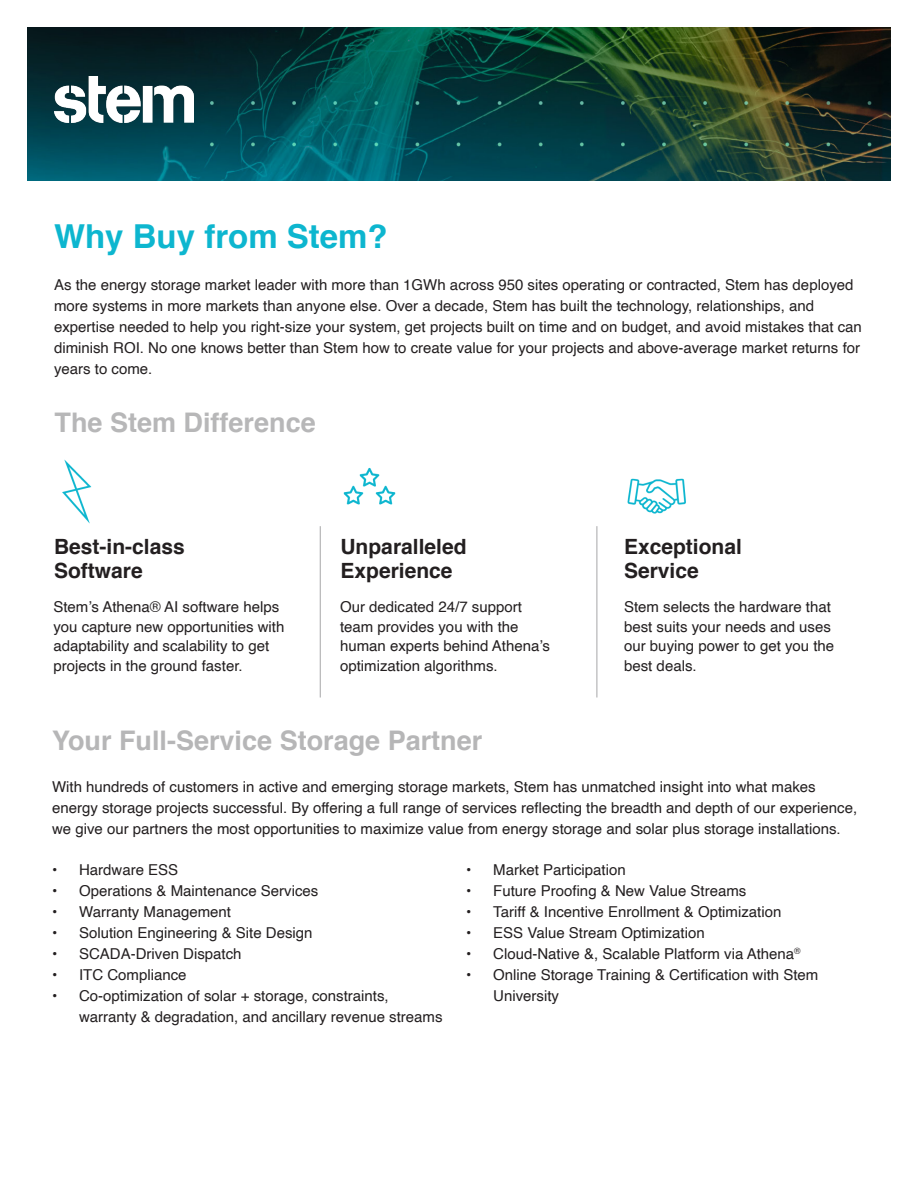
<style>
.page{position:relative;width:918px;height:1188px;background:#fff}
.page>*{position:absolute;margin:0;border:0;box-sizing:border-box;transform-origin:0 0}
.t1{font:700 33px "Helvetica";color:#0db6cf}
.t2{font:700 27px "Helvetica";color:#b6b6b7}
.t3{font:700 27px "Helvetica";color:#b7b7b8}
.t4{font:700 21px/24px "Helvetica";color:#231f20}
.t5{font:15px/19.5px "Helvetica";color:#231f20}
</style>
<div class="page">
<img style="left:28px;top:28px;width:862px;height:153px">
<img style="left:54px;top:77px;width:140px;height:45px">
<hr style="left:320px;top:526px;width:1px;height:172px;background:#b7b7b8">
<hr style="left:596px;top:526px;width:1px;height:172px;background:#b7b7b8">
<img style="left:62px;top:459px;width:30px;height:65px">
<img style="left:343px;top:467px;width:53px;height:38px">
<img style="left:627px;top:478px;width:59px;height:36px">
<p class="t1" style="left:54px;top:209px;width:335px">Why Buy from Stem?</p>
<p class="t5" style="left:54px;top:274px;width:809px;line-height:21px">As the energy storage market leader with more than 1GWh across 950 sites operating or contracted, Stem has deployed more systems in more markets than anyone else. Over a decade, Stem has built the technology, relationships, and expertise needed to help you right-size your system, get projects built on time and on budget, and avoid mistakes that can diminish ROI. No one knows better than Stem how to create value for your projects and above-average market returns for years to come.</p>
<p class="t3" style="left:55px;top:400px;width:263px">The Stem Difference</p>
<p class="t4" style="left:54px;top:535px;width:132px">Best-in-class<br>Software</p>
<p class="t4" style="left:340px;top:535px;width:128px">Unparalleled<br>Experience</p>
<p class="t4" style="left:624px;top:535px;width:119px">Exceptional<br>Service</p>
<p class="t5" style="left:53px;top:598px;width:232px">Stem’s Athena® AI software helps you capture new opportunities with adaptability and scalability to get projects in the ground faster.</p>
<p class="t5" style="left:340px;top:598px;width:211px">Our dedicated 24/7 support team provides you with the human experts behind Athena’s optimization algorithms.</p>
<p class="t5" style="left:624px;top:598px;width:212px">Stem selects the hardware that best suits your needs and uses our buying power to get you the best deals.</p>
<p class="t2" style="left:52px;top:719px;width:432px">Your Full-Service Storage Partner</p>
<p class="t5" style="left:52px;top:777px;width:807px;line-height:21px">With hundreds of customers in active and emerging storage markets, Stem has unmatched insight into what makes energy storage projects successful. By offering a full range of services reflecting the breadth and depth of our experience, we give our partners the most opportunities to maximize value from energy storage and solar plus storage installations.</p>
<p class="t5" style="left:52px;top:861px;width:128px">• Hardware ESS</p>
<p class="t5" style="left:52px;top:882px;width:268px">• Operations &amp; Maintenance Services</p>
<p class="t5" style="left:52px;top:903px;width:180px">• Warranty Management</p>
<p class="t5" style="left:52px;top:924px;width:262px">• Solution Engineering &amp; Site Design</p>
<p class="t5" style="left:52px;top:945px;width:191px">• SCADA-Driven Dispatch</p>
<p class="t5" style="left:52px;top:966px;width:136px">• ITC Compliance</p>
<p class="t5" style="left:79px;top:986px;width:365px;line-height:21px;text-indent:-27px">• Co-optimization of solar + storage, constraints, warranty &amp; degradation, and ancillary revenue streams</p>
<p class="t5" style="left:466px;top:861px;width:161px">• Market Participation</p>
<p class="t5" style="left:466px;top:882px;width:282px">• Future Proofing &amp; New Value Streams</p>
<p class="t5" style="left:466px;top:903px;width:317px">• Tariff &amp; Incentive Enrollment &amp; Optimization</p>
<p class="t5" style="left:466px;top:924px;width:240px">• ESS Value Stream Optimization</p>
<p class="t5" style="left:466px;top:945px;width:336px">• Cloud-Native &amp;, Scalable Platform via Athena<sup>®</sup></p>
<p class="t5" style="left:493px;top:965px;width:327px;line-height:21px;text-indent:-27px">• Online Storage Training &amp; Certification with Stem<br>University</p>
</div>
